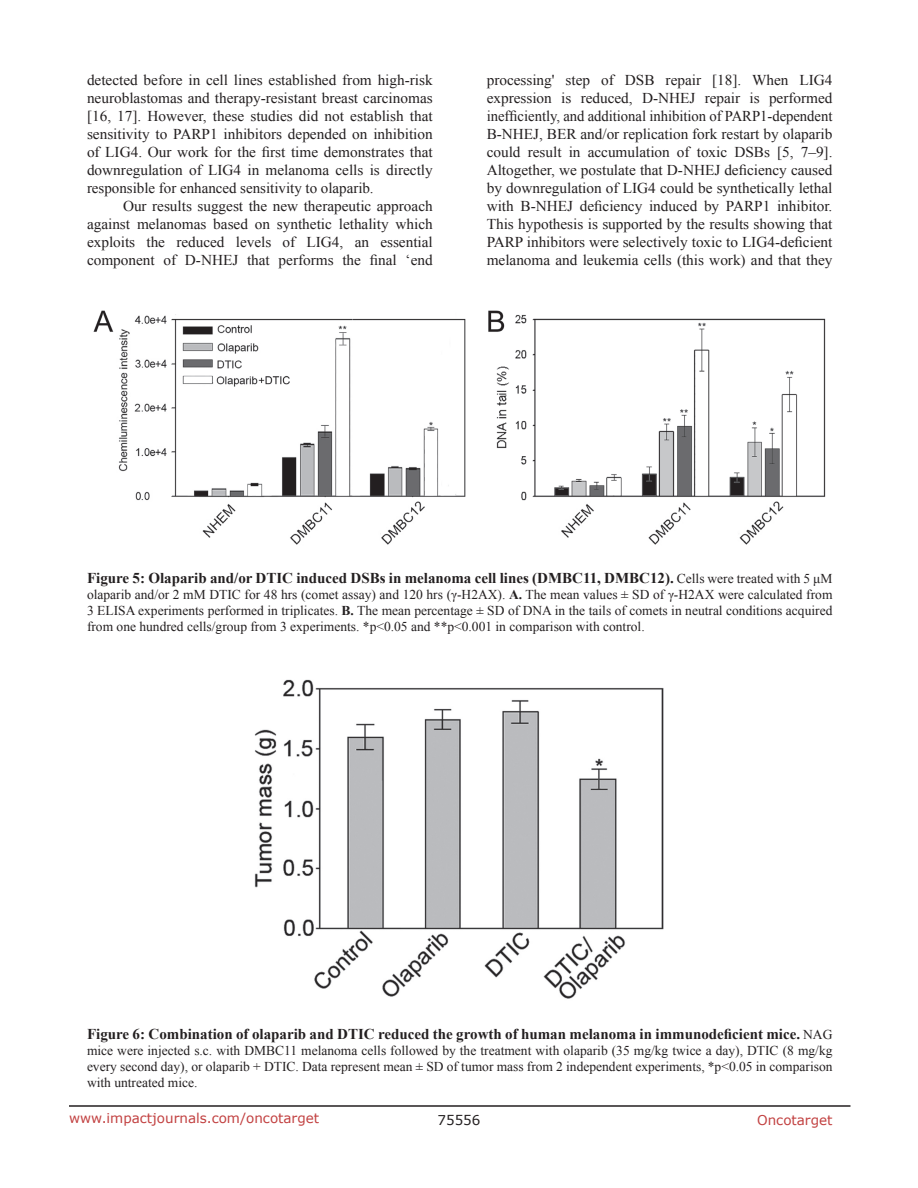
<style>
.page{position:relative;width:918px;height:1188px;background:#fff}
.page>*{position:absolute;margin:0;border:0;box-sizing:border-box;transform-origin:0 0}
.BodyText{font:15px/18px "Times New Roman";color:#231f20;text-align:justify}
.figuretext{font:700 15px "Times New Roman";color:#231f20}
.figuretext-2{font:13.5px/16.2px "Times New Roman";color:#231f20;text-align:justify}
.t1{font:13.5px "Verdana";color:#c24141}
.t2{font:13.5px "Verdana";color:#231f20}
.s1{font-weight:400;font-size:13.5px}
.s2{font-weight:700}
</style>
<div class="page">
<hr style="left:69px;top:1105px;width:781px;height:2px;background:#231f20">
<img style="left:94px;top:310px;width:732px;height:235px">
<img style="left:254px;top:679px;width:410px;height:320px">
<p class="BodyText" style="left:87px;top:71px;width:347px">detected before in cell lines established from high-risk neuroblastomas and therapy-resistant breast carcinomas [16, 17]. However, these studies did not establish that sensitivity to PARP1 inhibitors depended on inhibition of LIG4. Our work for the first time demonstrates that downregulation of LIG4 in melanoma cells is directly responsible for enhanced sensitivity to olaparib.</p>
<p class="BodyText" style="left:87px;top:197px;width:347px;text-indent:36px">Our results suggest the new therapeutic approach against melanomas based on synthetic lethality which exploits the reduced levels of LIG4, an essential component of D-NHEJ that performs the final ‘end</p>
<p class="BodyText" style="left:487px;top:71px;width:347px">processing' step of DSB repair [18]. When LIG4 expression is reduced, D-NHEJ repair is performed inefficiently, and additional inhibition of PARP1-dependent B-NHEJ, BER and/or replication fork restart by olaparib could result in accumulation of toxic DSBs [5, 7–9].<br>Altogether, we postulate that D-NHEJ deficiency caused by downregulation of LIG4 could be synthetically lethal with B-NHEJ deficiency induced by PARP1 inhibitor.<br>This hypothesis is supported by the results showing that PARP inhibitors were selectively toxic to LIG4-deficient melanoma and leukemia cells (this work) and that they</p>
<p class="figuretext" style="left:87px;top:567px;width:747px">Figure 5: Olaparib and/or DTIC induced DSBs in melanoma cell lines (DMBC11, DMBC12). <span class="s1">Cells were treated with 5 μM</span></p>
<p class="figuretext-2" style="left:87px;top:586px;width:747px">olaparib and/or 2 mM DTIC for 48 hrs (comet assay) and 120 hrs (γ-H2AX). <span class="s2">A.</span> The mean values ± SD of γ-H2AX were calculated from 3 ELISA experiments performed in triplicates. <span class="s2">B.</span> The mean percentage ± SD of DNA in the tails of comets in neutral conditions acquired from one hundred cells/group from 3 experiments. *p&lt;0.05 and **p&lt;0.001 in comparison with control.</p>
<p class="figuretext" style="left:87px;top:1023px;width:747px">Figure 6: Combination of olaparib and DTIC reduced the growth of human melanoma in immunodeficient mice. <span class="s1">NAG</span></p>
<p class="figuretext-2" style="left:87px;top:1042px;width:747px">mice were injected s.c. with DMBC11 melanoma cells followed by the treatment with olaparib (35 mg/kg twice a day), DTIC (8 mg/kg every second day), or olaparib + DTIC. Data represent mean ± SD of tumor mass from 2 independent experiments, *p&lt;0.05 in comparison with untreated mice.</p>
<p class="t1" style="left:69px;top:1109px;width:252px">www.impactjournals.com/oncotarget</p>
<p class="t2" style="left:438px;top:1111px;width:44px">75556</p>
<p class="t1" style="left:757px;top:1111px;width:77px">Oncotarget</p>
</div>
